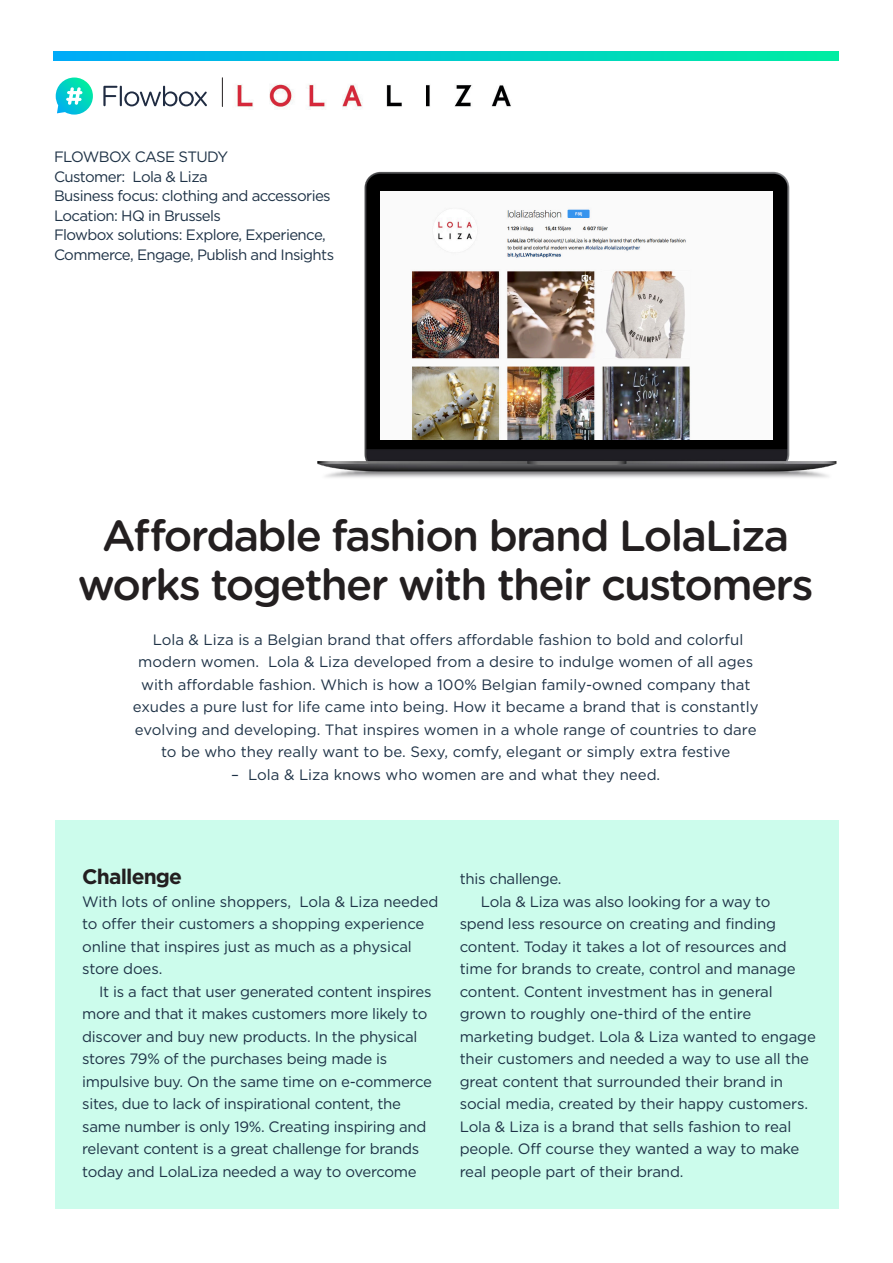
<style>
.page{position:relative;width:893px;height:1263px;background:#fff}
.page>*{position:absolute;margin:0;border:0;box-sizing:border-box;transform-origin:0 0}
.t1{font:500 43.5px/49.5px "Gotham Rounded";letter-spacing:-.04em;color:#231f20;text-align:center}
.t2{font:700 21px "Gotham HTF";letter-spacing:-.04em;color:#231f20}
.Body_Text_indent{font:15px/22.5px "Gotham HTF";letter-spacing:-.015em;color:#1e3246}
.Body_Text_indent-2{font:15px/19.5px "Gotham HTF";letter-spacing:-.04em;color:#1e3246}
.Body_Text{font:15px/22.5px "Gotham HTF";letter-spacing:-.01em;color:#1e3246}
</style>
<div class="page">
<svg style="left:103px;top:86px;width:14px;height:20px"></svg>
<hr style="left:120px;top:86px;width:2px;height:20px;background:#202c42">
<svg style="left:124px;top:86px;width:83px;height:20px"></svg>
<svg style="left:56px;top:78px;width:37px;height:37px"></svg>
<img style="left:218px;top:51px;width:311px;height:58px">
<svg style="left:222px;top:78px;width:1px;height:29px"></svg>
<div style="left:55px;top:821px;width:783px;height:388px;background:#ccfcec"></div>
<svg style="left:53px;top:52px;width:785px;height:8px;background:#00cbcd"></svg>
<img style="left:317px;top:171px;width:520px;height:307px">
<img style="left:380px;top:191px;width:392px;height:248px">
<p class="Body_Text_indent-2" style="left:54px;top:147px;width:176px">FLOWBOX CASE STUDY</p>
<p class="Body_Text_indent-2" style="left:54px;top:167px;width:155px">Customer: Lola &amp; Liza</p>
<p class="Body_Text_indent-2" style="left:54px;top:186px;width:278px">Business focus: clothing and accessories</p>
<p class="Body_Text_indent-2" style="left:54px;top:206px;width:169px">Location: HQ in Brussels</p>
<p class="Body_Text_indent-2" style="left:54px;top:225px;width:282px">Flowbox solutions: Explore, Experience,<br>Commerce, Engage, Publish and Insights</p>
<p class="t1" style="left:78px;top:509px;width:737px">Affordable fashion brand LolaLiza works together with their customers</p>
<p class="Body_Text_indent" style="left:133px;top:628px;width:627px;text-align:center">Lola &amp; Liza is a Belgian brand that offers affordable fashion to bold and colorful modern women. Lola &amp; Liza developed from a desire to indulge women of all ages with affordable fashion. Which is how a 100% Belgian family-owned company that exudes a pure lust for life came into being. How it became a brand that is constantly evolving and developing. That inspires women in a whole range of countries to dare to be who they really want to be. Sexy, comfy, elegant or simply extra festive</p>
<p class="Body_Text_indent" style="left:231px;top:763px;width:431px">– Lola &amp; Liza knows who women are and what they need.</p>
<p class="t2" style="left:82px;top:865px;width:101px">Challenge</p>
<p class="Body_Text" style="left:82px;top:890px;width:358px">With lots of online shoppers, Lola &amp; Liza needed to offer their customers a shopping experience online that inspires just as much as a physical store does.</p>
<p class="Body_Text_indent" style="left:82px;top:980px;width:351px;text-indent:17px">It is a fact that user generated content inspires more and that it makes customers more likely to discover and buy new products. In the physical stores 79% of the purchases being made is impulsive buy. On the same time on e-commerce sites, due to lack of inspirational content, the same number is only 19%. Creating inspiring and relevant content is a great challenge for brands today and LolaLiza needed a way to overcome</p>
<p class="Body_Text_indent" style="left:460px;top:867px;width:103px">this challenge.</p>
<p class="Body_Text_indent" style="left:460px;top:890px;width:358px;text-indent:21px">Lola &amp; Liza was also looking for a way to spend less resource on creating and finding content. Today it takes a lot of resources and time for brands to create, control and manage content. Content investment has in general grown to roughly one-third of the entire marketing budget. Lola &amp; Liza wanted to engage their customers and needed a way to use all the great content that surrounded their brand in social media, created by their happy customers.<br>Lola &amp; Liza is a brand that sells fashion to real people. Off course they wanted a way to make real people part of their brand.</p>
</div>
